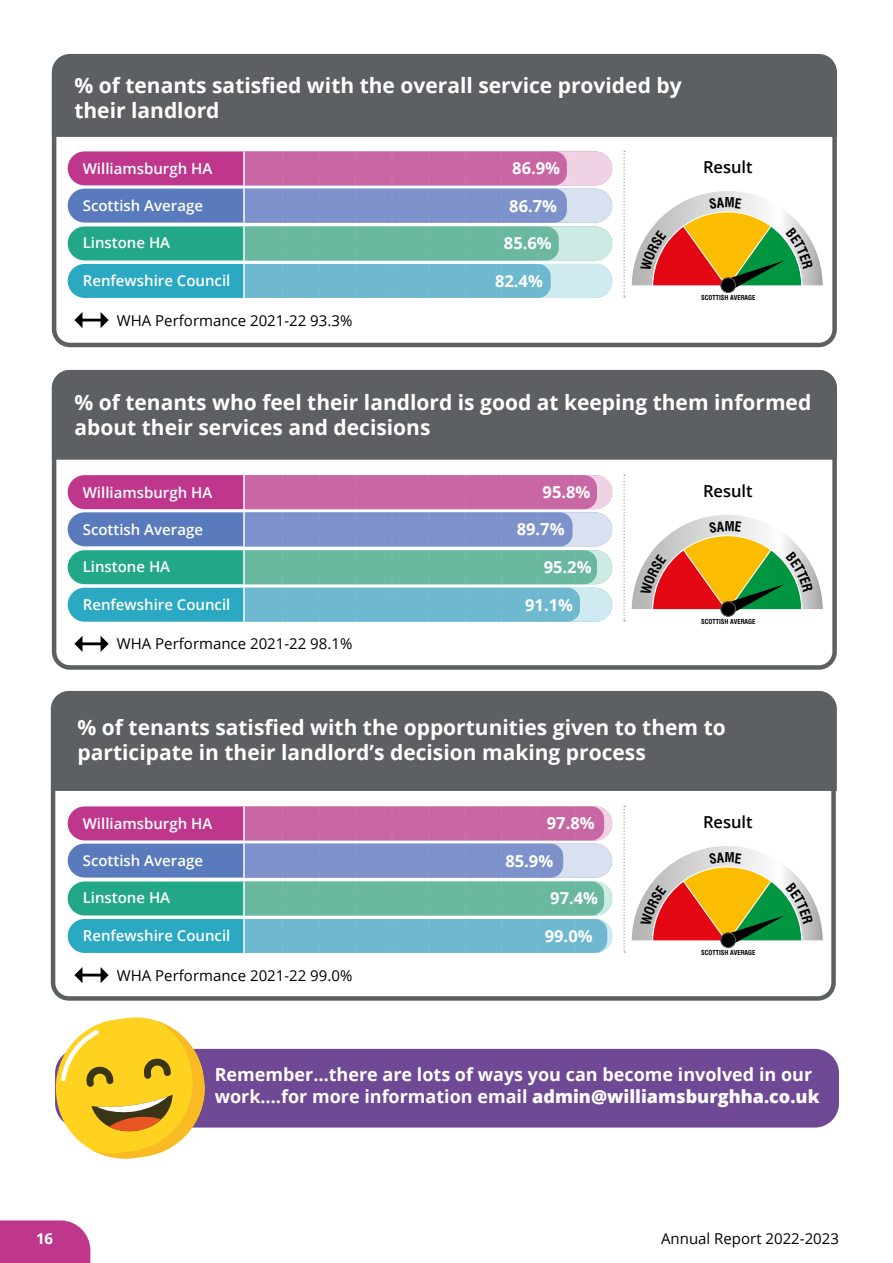
<style>
.page{position:relative;width:893px;height:1263px;background:#fff}
.page>*{position:absolute;margin:0;border:0;box-sizing:border-box;transform-origin:0 0}
.t1{font:700 21px/25.2px "Open Sans";color:#fff}
.t2{font:700 18px/21.6px "Open Sans";color:#fff}
.t3{font:700 16.5px "Open Sans";color:#fff}
.t4{font:600 16.5px "Open Sans";color:#000}
.t5{font:600 15px "Open Sans";color:#fff}
.t6{font:15px "Open Sans";color:#000}
.t7{font:700 15px "Open Sans";color:#fff}
.t8{font:700 condensed 6.75px "Swiss 721 BT";color:#000}
.s1{font-weight:800}
</style>
<div class="page">
<svg style="left:0;top:1220px;width:90px;height:43px;background:#c14292"></svg>
<div style="left:55px;top:1049px;width:784px;height:78px;background:#6f4896;border-radius:24px"></div>
<svg style="left:55px;top:1017px;width:154px;height:142px"></svg>
<div style="left:57px;top:59px;width:775px;height:78px;background:#5c6062"></div>
<div style="left:57px;top:375px;width:775px;height:85px;background:#5c6062"></div>
<div style="left:56px;top:691px;width:781px;height:100px;background:#5c6062"></div>
<div style="left:52px;top:54px;width:785px;height:293px;border:4px solid #5c6062;border-radius:16px"></div>
<div style="left:52px;top:370px;width:785px;height:300px;border:4px solid #5c6062;border-radius:16px"></div>
<div style="left:51px;top:691px;width:785px;height:310px;border:4px solid #5c6062;border-radius:16px"></div>
<svg style="left:74px;top:312px;width:35px;height:16px"></svg>
<svg style="left:74px;top:636px;width:35px;height:16px"></svg>
<svg style="left:74px;top:967px;width:35px;height:16px"></svg>
<div style="left:68px;top:151px;width:544px;height:34px;background:#be378c;border-radius:17px"></div>
<div style="left:243px;top:151px;width:369px;height:34px;background:#f0d2e5"></div>
<div style="left:68px;top:475px;width:544px;height:34px;background:#be378c;border-radius:17px"></div>
<svg style="left:243px;top:475px;width:369px;height:34px"></svg>
<div style="left:68px;top:806px;width:544px;height:34px;background:#be378c;border-radius:17px"></div>
<div style="left:68px;top:189px;width:544px;height:34px;background:#597abc;border-radius:17px"></div>
<div style="left:243px;top:189px;width:369px;height:34px;background:#d9e1f0"></div>
<div style="left:68px;top:512px;width:544px;height:34px;background:#597abc;border-radius:17px"></div>
<svg style="left:243px;top:512px;width:369px;height:34px"></svg>
<div style="left:68px;top:843px;width:544px;height:34px;background:#597abc;border-radius:17px"></div>
<div style="left:68px;top:226px;width:544px;height:34px;background:#22a889;border-radius:17px"></div>
<div style="left:243px;top:226px;width:369px;height:34px;background:#cdebe4"></div>
<div style="left:68px;top:550px;width:544px;height:34px;background:#22a889;border-radius:17px"></div>
<svg style="left:243px;top:550px;width:369px;height:34px"></svg>
<div style="left:68px;top:881px;width:544px;height:34px;background:#22a889;border-radius:17px"></div>
<div style="left:68px;top:264px;width:544px;height:34px;background:#2ba9c2;border-radius:17px"></div>
<div style="left:243px;top:264px;width:369px;height:34px;background:#cfebf1"></div>
<div style="left:68px;top:588px;width:544px;height:34px;background:#2ba9c2;border-radius:17px"></div>
<svg style="left:243px;top:588px;width:369px;height:34px"></svg>
<div style="left:68px;top:919px;width:544px;height:34px;background:#2ba9c2;border-radius:17px"></div>
<svg style="left:623px;top:151px;width:2px;height:147px"></svg>
<svg style="left:623px;top:474px;width:2px;height:147px"></svg>
<svg style="left:623px;top:806px;width:2px;height:147px"></svg>
<svg style="left:245px;top:151px;width:322px;height:147px;background:#91a2bd"></svg>
<svg style="left:631px;top:191px;width:192px;height:102px"></svg>
<svg style="left:245px;top:475px;width:352px;height:147px;background:#92a3bd"></svg>
<svg style="left:631px;top:515px;width:192px;height:102px"></svg>
<svg style="left:245px;top:806px;width:362px;height:147px;background:#92a3bd"></svg>
<svg style="left:631px;top:846px;width:192px;height:102px"></svg>
<p class="t1" style="left:74px;top:72px;width:609px">% of tenants satisfied with the overall service provided by their landlord</p>
<p class="t5" style="left:83px;top:159px;width:131px">Williamsburgh HA</p>
<p class="t3" style="left:512px;top:157px;width:49px">86.9%</p>
<p class="t5" style="left:83px;top:195px;width:122px">Scottish Average</p>
<p class="t3" style="left:509px;top:194px;width:49px">86.7%</p>
<p class="t5" style="left:83px;top:233px;width:89px">Linstone HA</p>
<p class="t3" style="left:504px;top:232px;width:49px">85.6%</p>
<p class="t5" style="left:83px;top:270px;width:149px">Renfewshire Council</p>
<p class="t3" style="left:495px;top:269px;width:49px">82.4%</p>
<p class="t6" style="left:117px;top:310px;width:237px">WHA Performance 2021-22 93.3%</p>
<p class="t4" style="left:703px;top:156px;width:51px">Result</p>
<p class="t8" style="left:701px;top:293px;width:56px">SCOTTISH AVERAGE</p>
<p class="t1" style="left:74px;top:389px;width:738px">% of tenants who feel their landlord is good at keeping them informed about their services and decisions</p>
<p class="t5" style="left:83px;top:482px;width:131px">Williamsburgh HA</p>
<p class="t3" style="left:543px;top:480px;width:49px">95.8%</p>
<p class="t4" style="left:703px;top:480px;width:51px">Result</p>
<p class="t5" style="left:83px;top:519px;width:122px">Scottish Average</p>
<p class="t3" style="left:517px;top:518px;width:49px">89.7%</p>
<p class="t5" style="left:83px;top:556px;width:89px">Linstone HA</p>
<p class="t3" style="left:544px;top:556px;width:49px">95.2%</p>
<p class="t5" style="left:83px;top:594px;width:149px">Renfewshire Council</p>
<p class="t3" style="left:525px;top:593px;width:49px">91.1%</p>
<p class="t8" style="left:701px;top:617px;width:56px">SCOTTISH AVERAGE</p>
<p class="t6" style="left:117px;top:634px;width:237px">WHA Performance 2021-22 98.1%</p>
<p class="t1" style="left:78px;top:714px;width:650px">% of tenants satisfied with the opportunities given to them to participate in their landlord’s decision making process</p>
<p class="t5" style="left:83px;top:813px;width:131px">Williamsburgh HA</p>
<p class="t3" style="left:547px;top:812px;width:49px">97.8%</p>
<p class="t4" style="left:703px;top:811px;width:51px">Result</p>
<p class="t5" style="left:83px;top:850px;width:122px">Scottish Average</p>
<p class="t3" style="left:505px;top:849px;width:49px">85.9%</p>
<p class="t5" style="left:83px;top:887px;width:89px">Linstone HA</p>
<p class="t3" style="left:550px;top:887px;width:49px">97.4%</p>
<p class="t5" style="left:83px;top:925px;width:149px">Renfewshire Council</p>
<p class="t3" style="left:545px;top:924px;width:49px">99.0%</p>
<p class="t8" style="left:701px;top:948px;width:56px">SCOTTISH AVERAGE</p>
<p class="t6" style="left:117px;top:965px;width:237px">WHA Performance 2021-22 99.0%</p>
<p class="t2" style="left:215px;top:1064px;width:606px">Remember…there are lots of ways you can become involved in our work….for more information email <span class="s1">admin@williamsburghha.co.uk</span></p>
<p class="t7" style="left:36px;top:1227px;width:19px">16</p>
<p class="t6" style="left:661px;top:1228px;width:179px">Annual Report 2022-2023</p>
</div>
